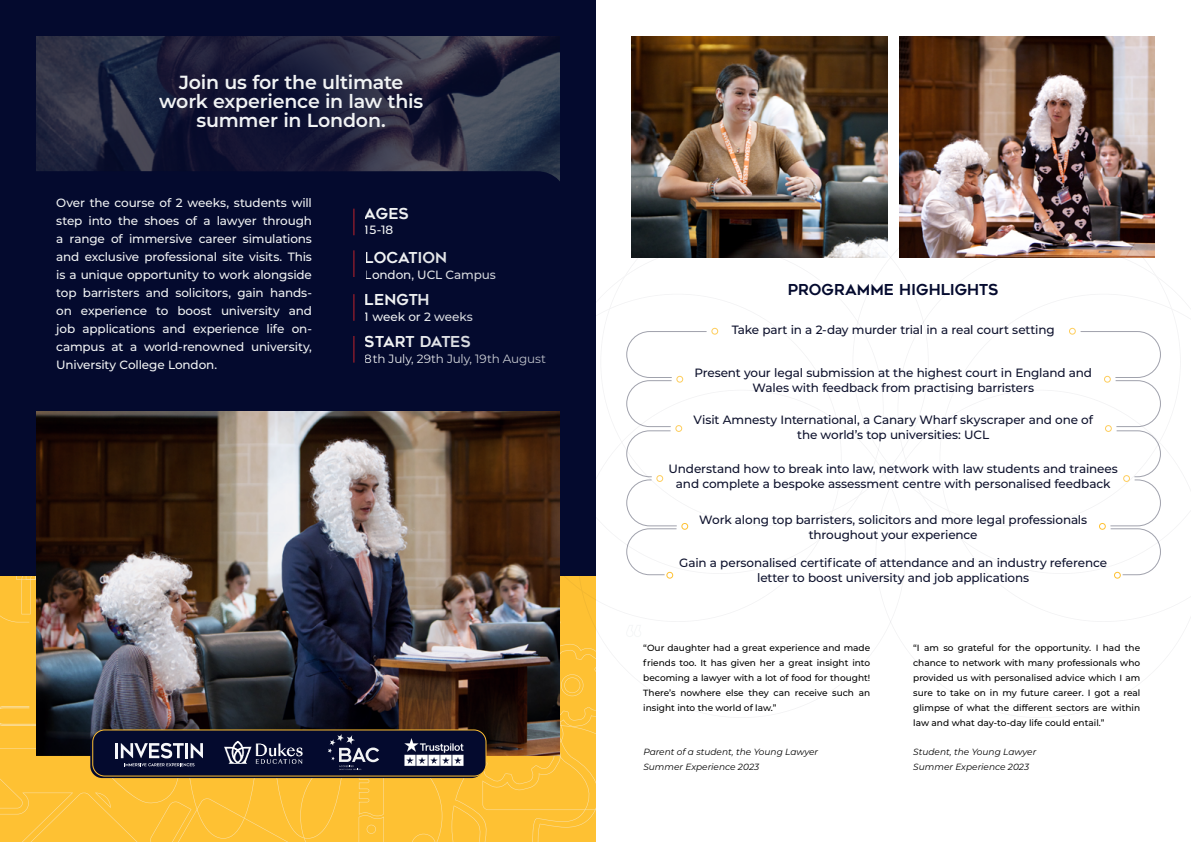
<style>
.page{position:relative;width:1191px;height:842px;background:#fff}
.page>*{position:absolute;margin:0;border:0;box-sizing:border-box;transform-origin:0 0}
.t1{font:600 19px/19px "Montserrat";letter-spacing:-.01em;color:#f1f3f4;text-align:center}
.t2{font:15px "Geometos";letter-spacing:-.015em;color:#f1f3f4}
.t3{font:15px "Geometos";color:#040a2e}
.t4{font:500 12px/15px "Montserrat";letter-spacing:-.01em;color:#0e122d;text-align:center}
.t5{font:500 12px/18px "Montserrat";letter-spacing:-.01em;color:#f1f3f4;text-align:justify}
.t6{font:12px "Montserrat";letter-spacing:-.01em;color:#f1f3f4}
.t7{font:500 9px/15px "Montserrat";color:#000;text-align:justify}
.t8{font:italic 9px/15px "Montserrat";color:#000}
</style>
<div class="page">
<div style="left:0;top:0;width:595px;height:577px;background:#040a2e"></div>
<img style="left:631px;top:36px;width:256px;height:222px">
<img style="left:899px;top:36px;width:256px;height:210px">
<svg style="left:899px;top:246px;width:282px;height:142px"></svg>
<img style="left:36px;top:36px;width:523px;height:135px">
<svg style="left:126px;top:36px;width:327px;height:135px"></svg>
<div style="left:1069px;top:328px;width:6px;height:7px;border:1px solid #fec133;border-radius:50%"></div>
<div style="left:711px;top:328px;width:7px;height:7px;border:1px solid #fec133;border-radius:50%"></div>
<img style="left:36px;top:412px;width:523px;height:165px">
<img style="left:0;top:577px;width:595px;height:265px">
<svg style="left:115px;top:742px;width:88px;height:25px;fill:#070d31"></svg>
<svg style="left:142px;top:171px;width:418px;height:64px"></svg>
<svg style="left:353px;top:250px;width:1px;height:27px"></svg>
<svg style="left:353px;top:294px;width:1px;height:27px"></svg>
<svg style="left:353px;top:336px;width:1px;height:27px"></svg>
<div style="left:666px;top:572px;width:7px;height:7px;border:1px solid #fec133;border-radius:50%"></div>
<svg style="left:626px;top:331px;width:81px;height:245px"></svg>
<div style="left:1114px;top:572px;width:6px;height:7px;border:1px solid #fec133;border-radius:50%"></div>
<svg style="left:1079px;top:331px;width:82px;height:245px"></svg>
<h1 class="t1" style="left:159px;top:72px;width:265px">Join us for the ultimate work experience in law this summer in London.</h1>
<p class="t5" style="left:56px;top:193px;width:257px">Over the course of 2 weeks, students will step into the shoes of a lawyer through a range of immersive career simulations and exclusive professional site visits. This is a unique opportunity to work alongside top barristers and solicitors, gain hands&shy;on experience to boost university and job applications and experience life on&shy;campus at a world-renowned university, University College London.</p>
<p class="t2" style="left:365px;top:205px;width:45px">AGES</p>
<p class="t5" style="left:365px;top:220px;width:30px">15-18</p>
<p class="t2" style="left:365px;top:249px;width:84px">LOCATION</p>
<p class="t5" style="left:365px;top:265px;width:132px">London, UCL Campus</p>
<p class="t2" style="left:365px;top:291px;width:66px">LENGTH</p>
<p class="t5" style="left:365px;top:307px;width:109px">1 week or 2 weeks</p>
<p class="t2" style="left:365px;top:333px;width:107px">START DATES</p>
<p class="t6" style="left:365px;top:350px;width:183px">8th July, 29th July, 19th August</p>
<p class="t3" style="left:788px;top:281px;width:212px">PROGRAMME HIGHLIGHTS</p>
<p class="t4" style="left:732px;top:321px;width:324px">Take part in a 2-day murder trial in a real court setting</p>
<p class="t4" style="left:694px;top:365px;width:399px">Present your legal submission at the highest court in England and<br>Wales with feedback from practising barristers</p>
<p class="t4" style="left:693px;top:411px;width:401px">Visit Amnesty International, a Canary Wharf skyscraper and one of the world’s top universities: UCL</p>
<p class="t4" style="left:668px;top:461px;width:451px">Understand how to break into law, network with law students and trainees and complete a bespoke assessment centre with personalised feedback</p>
<p class="t4" style="left:699px;top:511px;width:389px">Work along top barristers, solicitors and more legal professionals throughout your experience</p>
<p class="t4" style="left:679px;top:555px;width:429px">Gain a personalised certificate of attendance and an industry reference letter to boost university and job applications</p>
<p class="t7" style="left:643px;top:640px;width:228px">“Our daughter had a great experience and made friends too. It has given her a great insight into becoming a lawyer with a lot of food for thought!<br>There’s nowhere else they can receive such an insight into the world of law.”</p>
<p class="t7" style="left:913px;top:640px;width:228px">“I am so grateful for the opportunity. I had the chance to network with many professionals who provided us with personalised advice which I am sure to take on in my future career. I got a real glimpse of what the different sectors are within law and what day-to-day life could entail.”</p>
<p class="t8" style="left:643px;top:744px;width:176px">Parent of a student, the Young Lawyer<br>Summer Experience 2023</p>
<p class="t8" style="left:913px;top:744px;width:124px">Student, the Young Lawyer<br>Summer Experience 2023</p>
</div>
